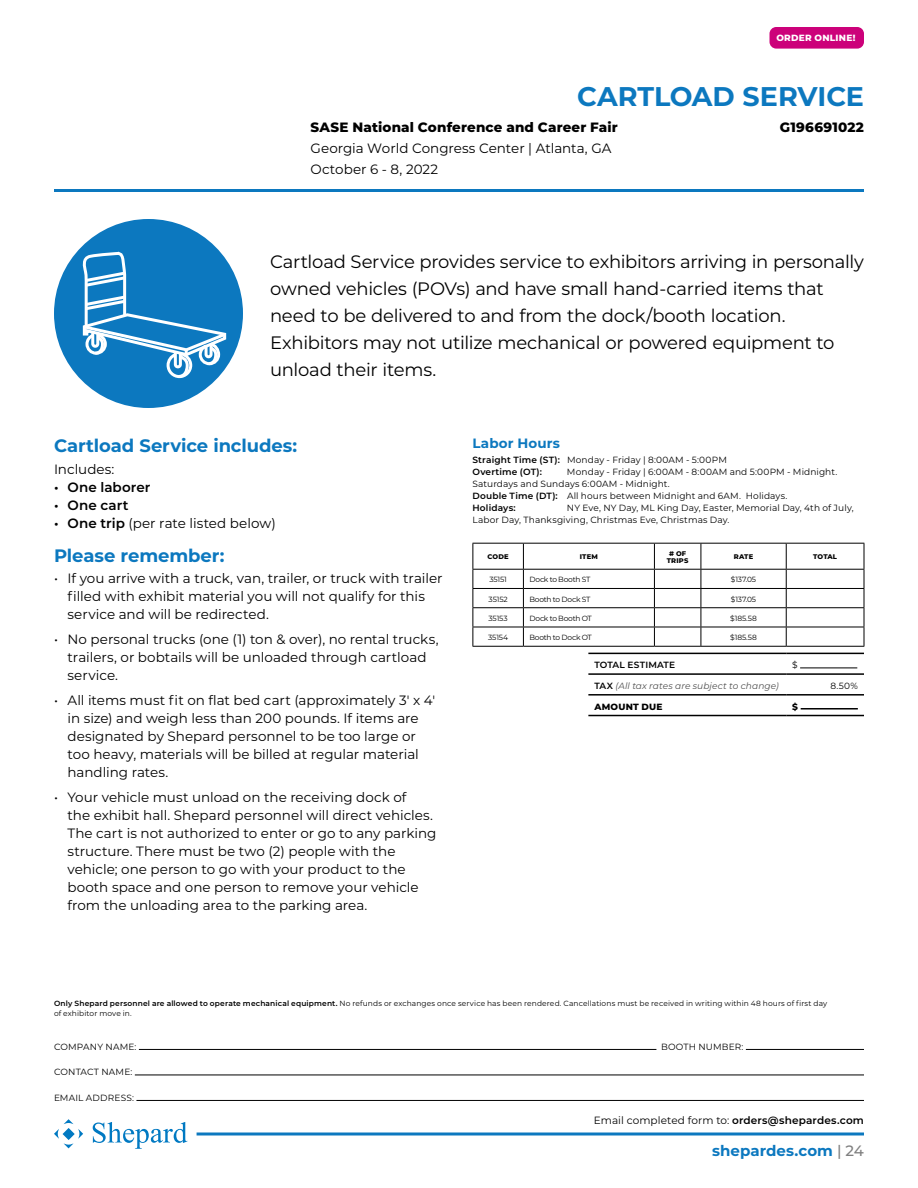
<style>
.page{position:relative;width:918px;height:1188px;background:#fff}
.page>*{position:absolute;margin:0;border:0;box-sizing:border-box;transform-origin:0 0}
.Heading{font:700 27px "Montserrat";color:#0c78bf}
.AD_IntroCopy{font:18px/27px "Montserrat";letter-spacing:-.015em;color:#000}
.AD_SectionHeading{font:700 18px "Montserrat";letter-spacing:-.005em;color:#0c78bf}
.t1{font:700 15px "Montserrat";color:#0c78bf}
.AD_Copy{font:13.5px/18px "Montserrat";color:#000}
.ShowInfo{font:13.5px/21px "Montserrat";color:#000}
.ShowInfo-2{font:800 13.5px "Montserrat";letter-spacing:.01em;color:#000}
.AD_Copy-2{font:600 13.5px "Montserrat";letter-spacing:.005em;color:#000}
.FORMS_Heading_No_A{font:700 13.5px "Montserrat";letter-spacing:.01em;color:#0c78bf}
.AD_Copy_RIGHT{font:10.5px "Montserrat";letter-spacing:.005em;color:#000}
.FORMS_Copy{font:9px/12px "Montserrat";letter-spacing:.015em;color:#000}
.FORMS_Copy-2{font:600 9px/12px "Montserrat";letter-spacing:.02em;color:#000}
.FORMS_Copy-3{font:italic 9px "Montserrat";letter-spacing:.01em;color:#4e4e4e}
.Order_Online{font:800 9px "Montserrat";letter-spacing:.03em;color:#fff}
.FORMS_Copy-4{font:800 9px "Montserrat";letter-spacing:.03em;color:#000}
.Terms_Copy{font:7.5px/10.5px "Montserrat";letter-spacing:.015em;color:#000}
.TABLE_Copy_LEFT{font:7.5px "Montserrat";letter-spacing:-.03em;color:#000}
.TABLE_Copy_CENTER{font:7.5px "Montserrat";letter-spacing:-.02em;color:#000}
.TABLE_Headings{font:800 6.75px/7.5px "Montserrat";letter-spacing:.025em;color:#000;text-align:center}
.s1{font-weight:600}
.s2{font-weight:400}
.s3{font-weight:600;font-style:normal;color:#000}
.s4{font-weight:500;color:#808080}
</style>
<div class="page">
<svg style="left:54px;top:1119px;width:29px;height:29px"></svg>
<svg style="left:93px;top:1122px;width:94px;height:27px"></svg>
<svg style="left:197px;top:1132px;width:667px;height:4px"></svg>
<hr style="left:54px;top:189px;width:810px;height:3px;background:#0c78bf">
<hr style="left:472px;top:543px;width:51px;height:1px;background:#000">
<hr style="left:523px;top:543px;width:131px;height:1px;background:#000">
<hr style="left:654px;top:543px;width:47px;height:1px;background:#000">
<hr style="left:701px;top:543px;width:85px;height:1px;background:#000">
<hr style="left:786px;top:543px;width:78px;height:1px;background:#000">
<hr style="left:472px;top:569px;width:51px;height:1px;background:#000">
<hr style="left:523px;top:569px;width:131px;height:1px;background:#000">
<hr style="left:654px;top:569px;width:47px;height:1px;background:#000">
<hr style="left:701px;top:569px;width:85px;height:1px;background:#000">
<hr style="left:786px;top:569px;width:78px;height:1px;background:#000">
<hr style="left:472px;top:588px;width:51px;height:1px;background:#000">
<hr style="left:523px;top:588px;width:131px;height:1px;background:#000">
<hr style="left:654px;top:588px;width:47px;height:1px;background:#000">
<hr style="left:701px;top:588px;width:85px;height:1px;background:#000">
<hr style="left:786px;top:588px;width:78px;height:1px;background:#000">
<hr style="left:472px;top:607px;width:51px;height:1px;background:#000">
<hr style="left:523px;top:607px;width:131px;height:1px;background:#000">
<hr style="left:654px;top:607px;width:47px;height:1px;background:#000">
<hr style="left:701px;top:607px;width:85px;height:1px;background:#000">
<hr style="left:786px;top:607px;width:78px;height:1px;background:#000">
<hr style="left:472px;top:627px;width:51px;height:1px;background:#000">
<svg style="left:472px;top:544px;width:1px;height:102px"></svg>
<hr style="left:523px;top:627px;width:131px;height:1px;background:#000">
<svg style="left:523px;top:544px;width:1px;height:102px"></svg>
<hr style="left:654px;top:627px;width:47px;height:1px;background:#000">
<svg style="left:654px;top:544px;width:1px;height:102px"></svg>
<hr style="left:701px;top:627px;width:85px;height:1px;background:#000">
<svg style="left:701px;top:544px;width:1px;height:102px"></svg>
<hr style="left:786px;top:627px;width:78px;height:1px;background:#000">
<svg style="left:786px;top:544px;width:1px;height:102px"></svg>
<svg style="left:864px;top:544px;width:1px;height:102px"></svg>
<hr style="left:472px;top:646px;width:51px;height:1px;background:#000">
<hr style="left:523px;top:646px;width:131px;height:1px;background:#000">
<hr style="left:654px;top:646px;width:47px;height:1px;background:#000">
<hr style="left:701px;top:646px;width:85px;height:1px;background:#000">
<hr style="left:786px;top:646px;width:78px;height:1px;background:#000">
<hr style="left:588px;top:653px;width:198px;height:1px;background:#000">
<hr style="left:786px;top:653px;width:78px;height:1px;background:#000">
<hr style="left:588px;top:673px;width:198px;height:2px;background:#000">
<hr style="left:786px;top:673px;width:78px;height:2px;background:#000">
<hr style="left:588px;top:694px;width:198px;height:2px;background:#000">
<hr style="left:786px;top:694px;width:78px;height:2px;background:#000">
<hr style="left:588px;top:715px;width:198px;height:1px;background:#000">
<hr style="left:786px;top:715px;width:78px;height:1px;background:#000">
<hr style="left:800px;top:668px;width:57px;height:1px;background:#000">
<hr style="left:801px;top:708px;width:57px;height:2px;background:#000">
<hr style="left:139px;top:1049px;width:517px;height:1px;background:#000">
<hr style="left:746px;top:1049px;width:118px;height:1px;background:#000">
<hr style="left:135px;top:1075px;width:729px;height:1px;background:#000">
<hr style="left:136px;top:1100px;width:728px;height:1px;background:#000">
<div style="left:54px;top:219px;width:189px;height:189px;background:#0c78bf;border-radius:50%"></div>
<svg style="left:81px;top:251px;width:148px;height:129px"></svg>
<div style="left:770px;top:27px;width:94px;height:22px;background:#cc017a;border-radius:7px"></div>
<p class="Order_Online" style="left:776px;top:32px;width:81px">ORDER ONLINE!</p>
<p class="Heading" style="left:577px;top:77px;width:288px">CARTLOAD SERVICE</p>
<p class="ShowInfo-2" style="left:310px;top:117px;width:309px">SASE National Conference and Career Fair</p>
<p class="ShowInfo-2" style="left:780px;top:117px;width:86px">G196691022</p>
<p class="ShowInfo" style="left:310px;top:137px;width:302px">Georgia World Congress Center | Atlanta, GA<br>October 6 - 8, 2022</p>
<p class="AD_IntroCopy" style="left:270px;top:248px;width:596px">Cartload Service provides service to exhibitors arriving in personally owned vehicles (POVs) and have small hand-carried items that need to be delivered to and from the dock/booth location.<br>Exhibitors may not utilize mechanical or powered equipment to unload their items.</p>
<p class="AD_SectionHeading" style="left:54px;top:433px;width:245px">Cartload Service includes:</p>
<p class="AD_Copy" style="left:54px;top:459px;width:62px">Includes:</p>
<p class="AD_Copy-2" style="left:54px;top:477px;width:98px">• One laborer</p>
<p class="AD_Copy-2" style="left:54px;top:495px;width:76px">• One cart</p>
<p class="AD_Copy" style="left:54px;top:513px;width:223px"><span class="s1">• One trip</span> (per rate listed below)</p>
<p class="AD_SectionHeading" style="left:54px;top:543px;width:172px">Please remember:</p>
<p class="AD_Copy" style="left:68px;top:569px;width:377px;text-indent:-14px">• If you arrive with a truck, van, trailer, or truck with trailer filled with exhibit material you will not qualify for this service and will be redirected.</p>
<p class="AD_Copy" style="left:68px;top:630px;width:373px;text-indent:-14px">• No personal trucks (one (1) ton &amp; over), no rental trucks, trailers, or bobtails will be unloaded through cartload service.</p>
<p class="AD_Copy" style="left:68px;top:691px;width:369px;text-indent:-14px">• All items must fit on flat bed cart (approximately 3' x 4' in size) and weigh less than 200 pounds. If items are designated by Shepard personnel to be too large or too heavy, materials will be billed at regular material handling rates.</p>
<p class="AD_Copy" style="left:68px;top:787px;width:371px;text-indent:-14px">• Your vehicle must unload on the receiving dock of<br>the exhibit hall. Shepard personnel will direct vehicles.<br>The cart is not authorized to enter or go to any parking structure. There must be two (2) people with the vehicle; one person to go with your product to the booth space and one person to remove your vehicle from the unloading area to the parking area.</p>
<p class="FORMS_Heading_No_A" style="left:472px;top:434px;width:89px">Labor Hours</p>
<p class="FORMS_Copy-2" style="left:472px;top:454px;width:256px">Straight Time (ST): <span class="s2">Monday - Friday | 8:00AM - 5:00PM<br></span>Overtime (OT):</p>
<p class="FORMS_Copy" style="left:472px;top:466px;width:366px;text-indent:95px">Monday - Friday | 6:00AM - 8:00AM and 5:00PM - Midnight.<br>Saturdays and Sundays 6:00AM - Midnight.<br><span class="s1">Double Time (DT):</span> All hours between Midnight and 6AM. Holidays.<br><span class="s1">Holidays:</span></p>
<p class="FORMS_Copy" style="left:472px;top:502px;width:383px;text-indent:94px">NY Eve, NY Day, ML King Day, Easter, Memorial Day, 4th of July,<br>Labor Day, Thanksgiving, Christmas Eve, Christmas Day.</p>
<p class="TABLE_Headings" style="left:488px;top:553px;width:23px">CODE</p>
<p class="TABLE_Headings" style="left:580px;top:553px;width:20px">ITEM</p>
<p class="TABLE_Headings" style="left:667px;top:549px;width:23px"># OF<br>TRIPS</p>
<p class="TABLE_Headings" style="left:734px;top:553px;width:21px">RATE</p>
<p class="TABLE_Headings" style="left:813px;top:553px;width:25px">TOTAL</p>
<p class="TABLE_Copy_CENTER" style="left:489px;top:575px;width:19px">35151</p>
<p class="TABLE_Copy_LEFT" style="left:529px;top:575px;width:63px">Dock to Booth ST</p>
<p class="TABLE_Copy_CENTER" style="left:731px;top:575px;width:27px">$137.05</p>
<p class="TABLE_Copy_CENTER" style="left:489px;top:594px;width:21px">35152</p>
<p class="TABLE_Copy_LEFT" style="left:529px;top:594px;width:63px">Booth to Dock ST</p>
<p class="TABLE_Copy_CENTER" style="left:731px;top:594px;width:27px">$137.05</p>
<p class="TABLE_Copy_CENTER" style="left:489px;top:613px;width:21px">35153</p>
<p class="TABLE_Copy_LEFT" style="left:529px;top:613px;width:64px">Dock to Booth OT</p>
<p class="TABLE_Copy_CENTER" style="left:730px;top:613px;width:28px">$185.58</p>
<p class="TABLE_Copy_CENTER" style="left:488px;top:632px;width:21px">35154</p>
<p class="TABLE_Copy_LEFT" style="left:529px;top:632px;width:64px">Booth to Dock OT</p>
<p class="TABLE_Copy_CENTER" style="left:730px;top:632px;width:28px">$185.58</p>
<p class="FORMS_Copy-2" style="left:594px;top:658px;width:82px">TOTAL ESTIMATE</p>
<p class="FORMS_Copy" style="left:792px;top:659px;width:7px">$</p>
<p class="FORMS_Copy-3" style="left:594px;top:679px;width:186px"><span class="s3">TAX</span> (All tax rates are subject to change)</p>
<p class="FORMS_Copy" style="left:830px;top:679px;width:29px">8.50%</p>
<p class="FORMS_Copy-4" style="left:594px;top:700px;width:70px">AMOUNT DUE</p>
<p class="FORMS_Copy-4" style="left:792px;top:700px;width:7px">$</p>
<p class="Terms_Copy" style="left:54px;top:998px;width:775px"><span class="s1">Only Shepard personnel are allowed to operate mechanical equipment.</span> No refunds or exchanges once service has been rendered. Cancellations must be received in writing within 48 hours of first day of exhibitor move in.</p>
<p class="FORMS_Copy" style="left:54px;top:1040px;width:84px">COMPANY NAME:</p>
<p class="FORMS_Copy" style="left:661px;top:1040px;width:84px">BOOTH NUMBER:</p>
<p class="FORMS_Copy" style="left:54px;top:1066px;width:80px">CONTACT NAME:</p>
<p class="FORMS_Copy" style="left:54px;top:1091px;width:82px">EMAIL ADDRESS:</p>
<p class="AD_Copy_RIGHT" style="left:594px;top:1113px;width:272px">Email completed form to: <span class="s1">orders@shepardes.com</span></p>
<p class="t1" style="left:712px;top:1140px;width:153px">shepardes.com <span class="s4">| 24</span></p>
</div>
